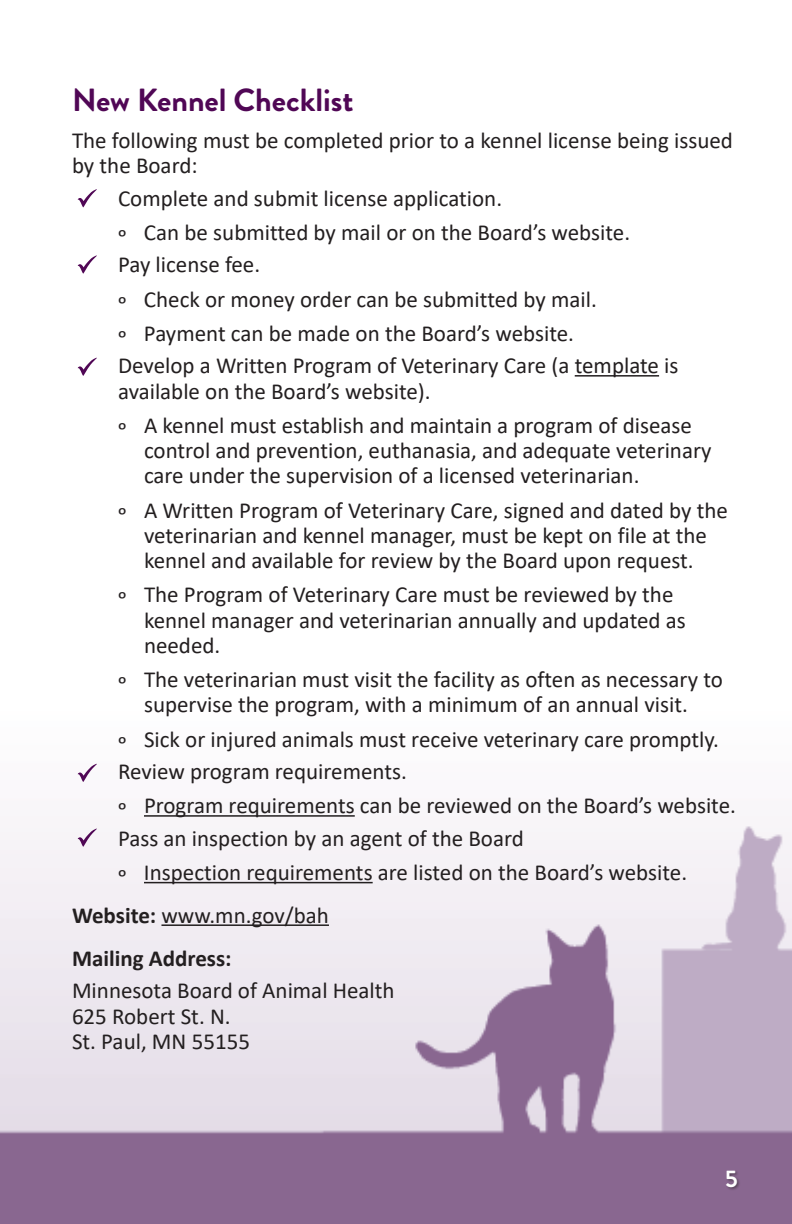
<style>
.page{position:relative;width:792px;height:1224px;background:#fff}
.page>*{position:absolute;margin:0;border:0;box-sizing:border-box;transform-origin:0 0}
.t1{font:700 32px "Brandon Grotesque";color:#500755}
.t2{font:700 24px "Brandon Grotesque";color:#fff}
.t3{font:23px/25.2px "Calibri";color:#231f20}
.t4{font:700 23px "Calibri";color:#231f20}
.s1{font-weight:700}
</style>
<div class="page">
<img style="left:0;top:357px;width:792px;height:867px">
<hr style="left:575px;top:375px;width:84px;height:2px;background:#231f20">
<hr style="left:144px;top:815px;width:211px;height:2px;background:#231f20">
<hr style="left:144px;top:882px;width:229px;height:1px;background:#231f20">
<hr style="left:161px;top:924px;width:168px;height:2px;background:#231f20">
<svg style="left:78px;top:189px;width:19px;height:18px"></svg>
<svg style="left:78px;top:255px;width:19px;height:19px"></svg>
<svg style="left:78px;top:358px;width:19px;height:18px"></svg>
<svg style="left:78px;top:764px;width:19px;height:18px"></svg>
<svg style="left:78px;top:829px;width:19px;height:18px"></svg>
<div style="left:725px;top:1170px;width:15px;height:20px;background:#231f20;opacity:.55"></div>
<h2 class="t1" style="left:72px;top:78px;width:283px">New Kennel Checklist</h2>
<p class="t3" style="left:72px;top:127px;width:662px">The following must be completed prior to a kennel license being issued by the Board:</p>
<p class="t3" style="left:118px;top:180px;width:514px;line-height:34.2px">Complete and submit license application.<br>ₒ Can be submitted by mail or on the Board’s website.</p>
<p class="t3" style="left:118px;top:252px;width:144px">Pay license fee.</p>
<p class="t3" style="left:118px;top:286px;width:480px">ₒ Check or money order can be submitted by mail.</p>
<p class="t3" style="left:118px;top:320px;width:458px">ₒ Payment can be made on the Board’s website.</p>
<p class="t3" style="left:118px;top:352px;width:562px">Develop a Written Program of Veterinary Care (a template is available on the Board’s website).</p>
<p class="t3" style="left:144px;top:412px;width:569px;text-indent:-26px">ₒ A kennel must establish and maintain a program of disease control and prevention, euthanasia, and adequate veterinary care under the supervision of a licensed veterinarian.</p>
<p class="t3" style="left:118px;top:497px;width:611px;text-align:center">ₒ A Written Program of Veterinary Care, signed and dated by the veterinarian and kennel manager, must be kept on file at the kennel and available for review by the Board upon request.</p>
<p class="t3" style="left:144px;top:581px;width:543px;text-indent:-26px">ₒ The Program of Veterinary Care must be reviewed by the kennel manager and veterinarian annually and updated as needed.</p>
<p class="t3" style="left:118px;top:666px;width:606px;text-align:center">ₒ The veterinarian must visit the facility as often as necessary to supervise the program, with a minimum of an annual visit.</p>
<p class="t3" style="left:118px;top:726px;width:603px">ₒ Sick or injured animals must receive veterinary care promptly.</p>
<p class="t3" style="left:118px;top:754px;width:619px;line-height:34.2px">Review program requirements.<br>ₒ Program requirements can be reviewed on the Board’s website.</p>
<p class="t3" style="left:118px;top:821px;width:571px;line-height:34.2px">Pass an inspection by an agent of the Board<br>ₒ Inspection requirements are listed on the Board’s website.</p>
<p class="t3" style="left:72px;top:902px;width:258px"><span class="s1">Website:</span> www.mn.gov/bah</p>
<p class="t4" style="left:72px;top:942px;width:161px">Mailing Address:</p>
<p class="t3" style="left:72px;top:978px;width:324px">Minnesota Board of Animal Health</p>
<p class="t3" style="left:72px;top:1003px;width:160px">625 Robert St. N.</p>
<p class="t3" style="left:72px;top:1028px;width:179px">St. Paul, MN 55155</p>
<p class="t2" style="left:725px;top:1162px;width:14px">5</p>
</div>
